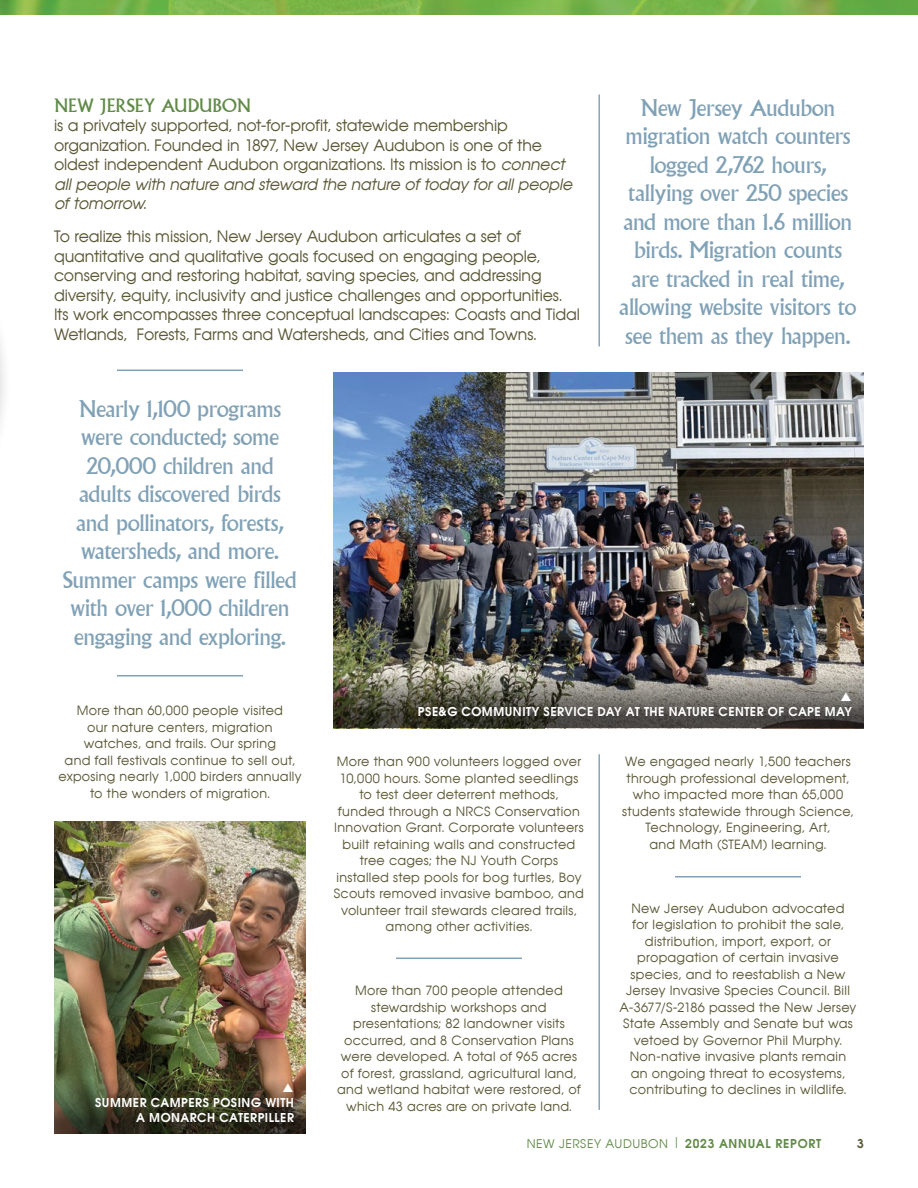
<style>
.page{position:relative;width:918px;height:1188px;background:#fff}
.page>*{position:absolute;margin:0;border:0;box-sizing:border-box;transform-origin:0 0}
.BODY_-_Avian_Reg_9pt{font:22.5px/28.5px "Albertus";letter-spacing:-.035em;color:#80a1b6;text-align:center}
.Body___Avian_Reg_9pt{font:22.5px/28.5px "Albertus";letter-spacing:-.035em;color:#80a1b6;text-align:center}
.Body___Avian_Reg_9pt-2{font:18px "Albertus";letter-spacing:-.005em;color:#618a48}
.Body___Avian_Reg_9pt-3{font:15.75px/19.5px "Avian";letter-spacing:-.005em;color:#5b5836}
.BODY_-_Avian_Reg_9pt-2{font:12.75px/16.5px "Avian";letter-spacing:.02em;color:#5b5836;text-align:center}
.t1{font:700 12px/15px "Avian";letter-spacing:.04em;color:#fff;text-align:right}
.t2{font:12px "Avian";letter-spacing:.05em;color:#618a48}
.t3{font:700 12px "Avian";color:#5b5836}
.s1{font-style:italic}
.s2{font-size:15px}
.s3{font-weight:700}
</style>
<div class="page">
<hr style="left:0;top:653px;width:1px;height:535px;background:#000">
<hr style="left:0;top:0;width:1px;height:452px;background:#000">
<hr style="left:0;top:438px;width:1px;height:229px;background:#5b5836">
<div style="left:0;top:160px;width:12px;height:446px;background:#fff"></div>
<img style="left:0;top:0;width:918px;height:15px">
<hr style="left:598px;top:754px;width:2px;height:356px;background:#80a1b6">
<hr style="left:598px;top:94px;width:2px;height:252px;background:#80a1b6">
<hr style="left:117px;top:675px;width:126px;height:1px;background:#80a1b6">
<hr style="left:117px;top:370px;width:126px;height:1px;background:#80a1b6">
<hr style="left:396px;top:958px;width:126px;height:1px;background:#80a1b6">
<hr style="left:675px;top:876px;width:126px;height:2px;background:#80a1b6">
<img style="left:333px;top:373px;width:531px;height:299px">
<img style="left:54px;top:822px;width:252px;height:255px">
<svg style="left:333px;top:672px;width:531px;height:56px;background:#626057"></svg>
<svg style="left:54px;top:1077px;width:252px;height:57px;background:#403d27"></svg>
<svg style="left:841px;top:692px;width:10px;height:9px"></svg>
<svg style="left:283px;top:1083px;width:10px;height:9px"></svg>
<p class="Body___Avian_Reg_9pt-2" style="left:54px;top:94px;width:199px">NEW JERSEY AUDUBON</p>
<p class="Body___Avian_Reg_9pt-3" style="left:54px;top:116px;width:520px">is a privately supported, not-for-profit, statewide membership organization. Founded in 1897, New Jersey Audubon is one of the oldest independent Audubon organizations. Its mission is to <span class="s1">connect all people with nature and steward the nature of today for all people of tomorrow</span>.</p>
<p class="Body___Avian_Reg_9pt-3" style="left:54px;top:227px;width:528px">To realize this mission, New Jersey Audubon articulates a set of quantitative and qualitative goals focused on engaging people, conserving and restoring habitat, saving species, and addressing diversity, equity, inclusivity and justice challenges and opportunities.<br>Its work encompasses three conceptual landscapes: Coasts and Tidal Wetlands, Forests, Farms and Watersheds, and Cities and Towns.</p>
<p class="Body___Avian_Reg_9pt" style="left:63px;top:394px;width:236px">Nearly 1,100 programs were conducted; some<br>20,000 children and adults discovered birds and pollinators, forests, watersheds, and more.<br>Summer camps were filled with over 1,000 children engaging and exploring.</p>
<p class="BODY_-_Avian_Reg_9pt" style="left:619px;top:94px;width:239px">New Jersey Audubon migration watch counters logged 2,762 hours, tallying over 250 species and more than 1.6 million birds. Migration counts are tracked in real time, allowing website visitors to see them as they happen.</p>
<p class="BODY_-_Avian_Reg_9pt-2" style="left:58px;top:702px;width:245px">More than 60,000 people visited<br>our nature centers, migration watches, and trails. Our spring<br>and fall festivals continue to sell out, exposing nearly 1,000 birders annually to the wonders of migration.</p>
<p class="t1" style="left:95px;top:1095px;width:200px">SUMMER CAMPERS POSING WITH<br>A MONARCH CATERPILLER</p>
<p class="t1" style="left:418px;top:704px;width:436px">PSE&amp;G COMMUNITY SERVICE DAY AT THE NATURE CENTER OF CAPE MAY</p>
<p class="BODY_-_Avian_Reg_9pt-2" style="left:334px;top:754px;width:252px">More than 900 volunteers logged over 10,000 hours. Some planted seedlings to test deer deterrent methods,<br>funded through a NRCS Conservation Innovation Grant. Corporate volunteers built retaining walls and constructed tree cages; the NJ Youth Corps installed step pools for bog turtles, Boy Scouts removed invasive bamboo, and volunteer trail stewards cleared trails, among other activities.</p>
<p class="BODY_-_Avian_Reg_9pt-2" style="left:337px;top:982px;width:245px">More than 700 people attended stewardship workshops and presentations; 82 landowner visits occurred, and 8 Conservation Plans were developed. A total of 965 acres of forest, grassland, agricultural land, and wetland habitat were restored, of which 43 acres are on private land.</p>
<p class="BODY_-_Avian_Reg_9pt-2" style="left:622px;top:754px;width:233px">We engaged nearly 1,500 teachers through professional development, who impacted more than 65,000 students statewide through Science,<br>Technology, Engineering, Art,<br>and Math (STEAM) learning.</p>
<p class="BODY_-_Avian_Reg_9pt-2" style="left:619px;top:900px;width:239px">New Jersey Audubon advocated<br>for legislation to prohibit the sale, distribution, import, export, or propagation of certain invasive species, and to reestablish a New Jersey Invasive Species Council. Bill A-3677/S-2186 passed the New Jersey State Assembly and Senate but was vetoed by Governor Phil Murphy.<br>Non-native invasive plants remain<br>an ongoing threat to ecosystems, contributing to declines in wildlife.</p>
<p class="t2" style="left:527px;top:1136px;width:296px">NEW JERSEY AUDUBON <span class="s2">|</span> <span class="s3">2023 ANNUAL REPORT</span></p>
<p class="t3" style="left:857px;top:1135px;width:8px">3</p>
</div>
